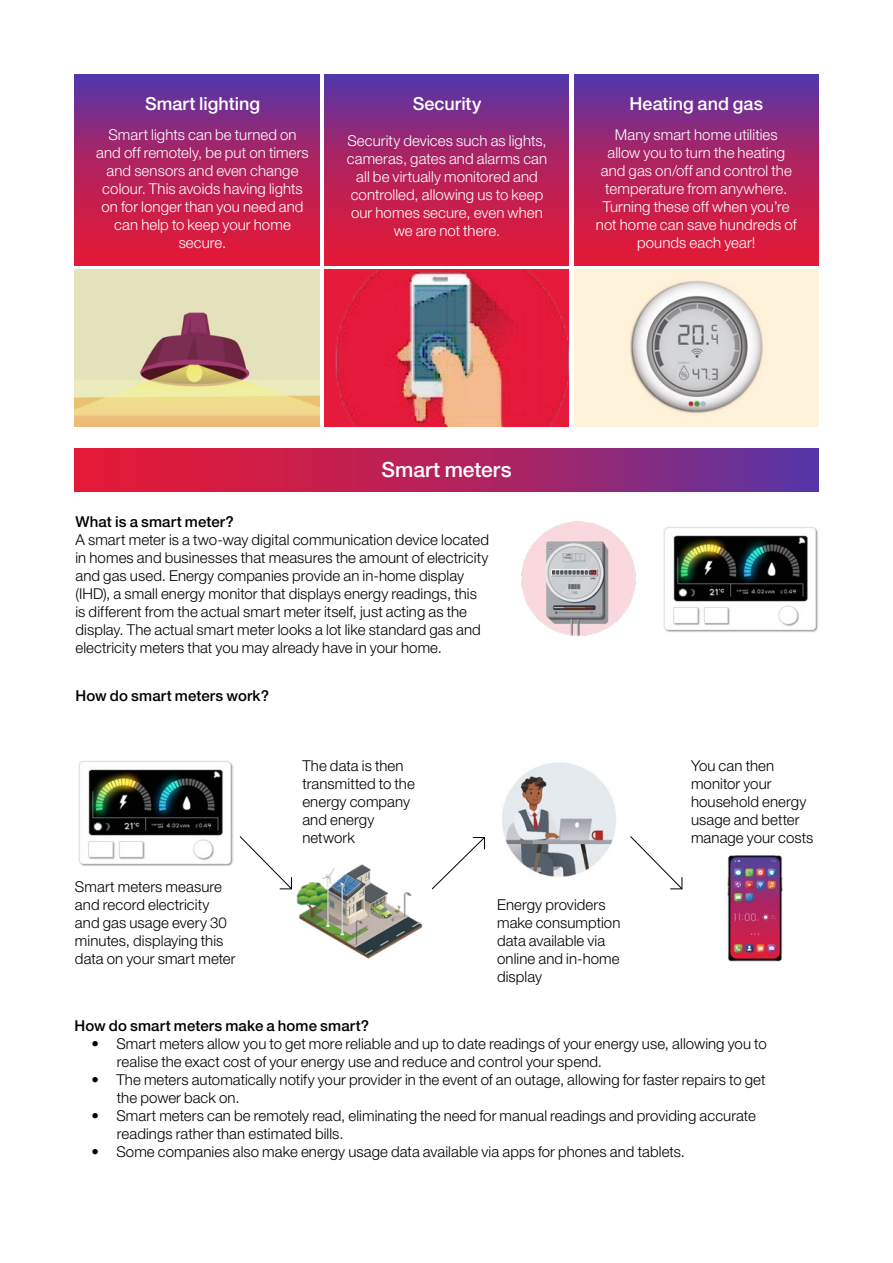
<style>
.page{position:relative;width:893px;height:1263px;background:#fff}
.page>*{position:absolute;margin:0;border:0;box-sizing:border-box;transform-origin:0 0}
.t1{font:500 21px "Helvetica Neue LT Pro";color:#fff}
.t2{font:500 18px "Helvetica Neue LT Pro";color:#fff}
.t3{font:300 15px/18px "Helvetica Neue LT Pro";letter-spacing:.005em;color:#000}
.t4{font:300 15px/18px "Helvetica Neue LT Pro";letter-spacing:.005em;color:#fff;text-align:center}
.t5{font:500 15px "Helvetica Neue LT Pro";letter-spacing:.01em;color:#000}
</style>
<div class="page">
<img style="left:75px;top:269px;width:244px;height:157px">
<img style="left:324px;top:269px;width:245px;height:157px">
<img style="left:574px;top:269px;width:245px;height:157px">
<svg style="left:75px;top:74px;width:244px;height:192px;background:#a82464"></svg>
<svg style="left:324px;top:74px;width:245px;height:192px;background:#a82464"></svg>
<svg style="left:574px;top:74px;width:245px;height:192px;background:#a82464"></svg>
<svg style="left:74px;top:449px;width:745px;height:42px;background:#ab2362"></svg>
<img style="left:663px;top:527px;width:156px;height:105px">
<img style="left:521px;top:521px;width:115px;height:115px">
<img style="left:78px;top:761px;width:155px;height:105px">
<img style="left:296px;top:864px;width:127px;height:95px">
<img style="left:502px;top:762px;width:114px;height:115px">
<img style="left:727px;top:855px;width:56px;height:107px">
<svg style="left:630px;top:836px;width:53px;height:54px"></svg>
<svg style="left:431px;top:837px;width:54px;height:53px"></svg>
<svg style="left:239px;top:836px;width:53px;height:54px"></svg>
<p class="t2" style="left:145px;top:93px;width:117px">Smart lighting</p>
<p class="t4" style="left:96px;top:126px;width:214px">Smart lights can be turned on and off remotely, be put on timers and sensors and even change colour. This avoids having lights on for longer than you need and can help to keep your home secure.</p>
<p class="t2" style="left:413px;top:93px;width:70px">Security</p>
<p class="t4" style="left:347px;top:132px;width:202px">Security devices such as lights, cameras, gates and alarms can all be virtually monitored and controlled, allowing us to keep our homes secure, even when we are not there.</p>
<p class="t2" style="left:630px;top:93px;width:135px">Heating and gas</p>
<p class="t4" style="left:596px;top:126px;width:202px">Many smart home utilities<br>allow you to turn the heating and gas on/off and control the temperature from anywhere.<br>Turning these off when you’re not home can save hundreds of pounds each year!</p>
<h1 class="t1" style="left:381px;top:457px;width:132px">Smart meters</h1>
<p class="t5" style="left:75px;top:512px;width:160px">What is a smart meter?</p>
<p class="t3" style="left:75px;top:530px;width:415px">A smart meter is a two-way digital communication device located in homes and businesses that measures the amount of electricity and gas used. Energy companies provide an in-home display (IHD), a small energy monitor that displays energy readings, this is different from the actual smart meter itself, just acting as the display. The actual smart meter looks a lot like standard gas and electricity meters that you may already have in your home.</p>
<p class="t5" style="left:75px;top:687px;width:195px">How do smart meters work?</p>
<p class="t3" style="left:75px;top:878px;width:162px">Smart meters measure and record electricity and gas usage every 30 minutes, displaying this data on your smart meter</p>
<p class="t3" style="left:302px;top:756px;width:114px">The data is then transmitted to the energy company and energy network</p>
<p class="t3" style="left:691px;top:756px;width:124px">You can then monitor your household energy usage and better manage your costs</p>
<p class="t3" style="left:497px;top:896px;width:125px">Energy providers make consumption data available via online and in-home display</p>
<p class="t5" style="left:74px;top:1017px;width:296px">How do smart meters make a home smart?</p>
<p class="t3" style="left:117px;top:1035px;width:651px;text-indent:-26px">• Smart meters allow you to get more reliable and up to date readings of your energy use, allowing you to realise the exact cost of your energy use and reduce and control your spend.</p>
<p class="t3" style="left:117px;top:1071px;width:650px;text-indent:-26px">• The meters automatically notify your provider in the event of an outage, allowing for faster repairs to get the power back on.</p>
<p class="t3" style="left:117px;top:1107px;width:640px;text-indent:-26px">• Smart meters can be remotely read, eliminating the need for manual readings and providing accurate readings rather than estimated bills.</p>
<p class="t3" style="left:91px;top:1143px;width:595px">• Some companies also make energy usage data available via apps for phones and tablets.</p>
</div>
